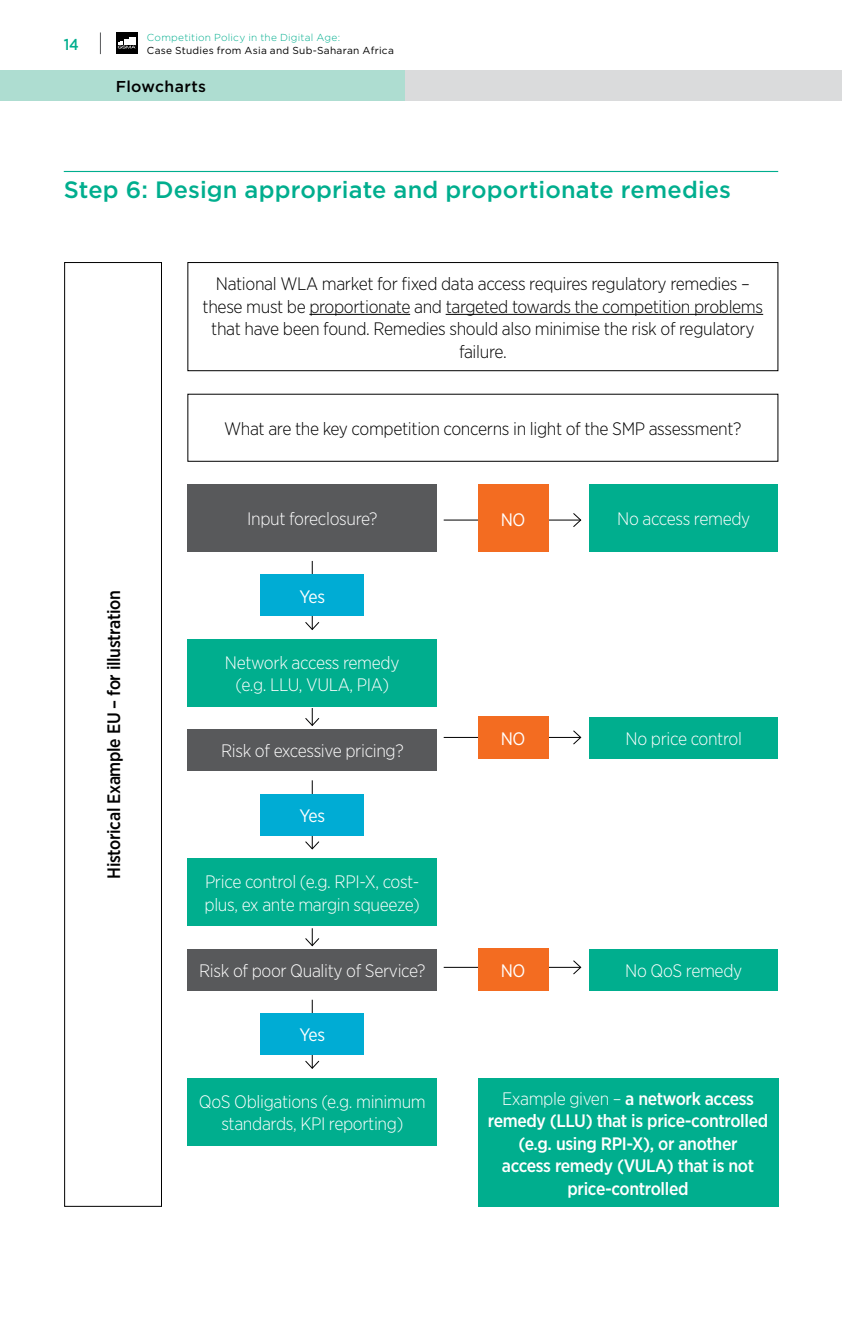
<style>
.page{position:relative;width:842px;height:1340px;background:#fff}
.page>*{position:absolute;margin:0;border:0;box-sizing:border-box;transform-origin:0 0}
.t1{font:500 23.62px "Gotham";letter-spacing:.005em;color:#00ae8e}
.t2{font:300 18px/22.5px "Gotham Narrow";letter-spacing:-.02em;color:#000;text-align:center}
.t3{font:300 18px/22.5px "Gotham Narrow";letter-spacing:-.02em;color:#fff;text-align:center}
.t4{font:500 18px/22.5px "Gotham Narrow";letter-spacing:-.02em;color:#fff;text-align:center}
.t5{font:500 18px "Gotham Narrow";letter-spacing:-.02em;color:#000}
.t6{font:18px "Gotham Narrow";letter-spacing:-.02em;color:#fff}
.t7{font:500 15.75px "Gotham";letter-spacing:.02em;color:#000}
.t8{font:500 15.75px "Gotham";color:#00ae8e;scale:.9 1}
.t9{font:10.12px "Gotham";letter-spacing:.025em;color:#000}
.t10{font:300 10.12px "Gotham";letter-spacing:.02em;color:#00ae8e}
.s1{font-weight:300}
</style>
<div class="page">
<div style="left:405px;top:71px;width:437px;height:30px;background:#dadbdc"></div>
<div style="left:0;top:71px;width:405px;height:30px;background:#aeddd1"></div>
<svg style="left:116px;top:32px;width:22px;height:22px"></svg>
<svg style="left:118px;top:39px;width:18px;height:9px"></svg>
<div style="left:129px;top:37px;width:6px;height:7px;background:#fff"></div>
<svg style="left:100px;top:32px;width:1px;height:22px"></svg>
<hr style="left:444px;top:519px;width:137px;height:1px;background:#000">
<svg style="left:573px;top:513px;width:8px;height:14px"></svg>
<hr style="left:312px;top:561px;width:1px;height:68px;background:#000">
<svg style="left:305px;top:621px;width:15px;height:9px"></svg>
<svg style="left:305px;top:708px;width:15px;height:18px"></svg>
<svg style="left:305px;top:928px;width:15px;height:18px"></svg>
<hr style="left:312px;top:780px;width:1px;height:68px;background:#000">
<svg style="left:305px;top:840px;width:15px;height:9px"></svg>
<hr style="left:312px;top:999px;width:1px;height:69px;background:#000">
<svg style="left:305px;top:1060px;width:15px;height:9px"></svg>
<hr style="left:444px;top:737px;width:137px;height:1px;background:#000">
<svg style="left:573px;top:730px;width:8px;height:15px"></svg>
<hr style="left:444px;top:967px;width:137px;height:1px;background:#000">
<svg style="left:573px;top:960px;width:8px;height:14px"></svg>
<hr style="left:64px;top:171px;width:714px;height:1px;background:#00ae8e">
<div style="left:64px;top:262px;width:98px;height:944px;border:1px solid #000"></div>
<hr style="left:309px;top:314px;width:101px;height:1px;background:#000">
<hr style="left:446px;top:314px;width:317px;height:1px;background:#000">
<div style="left:188px;top:262px;width:590px;height:109px;border:1px solid #000"></div>
<div style="left:188px;top:484px;width:249px;height:67px;background:#58595b"></div>
<div style="left:589px;top:484px;width:189px;height:67px;background:#00ae8e"></div>
<div style="left:589px;top:716px;width:189px;height:42px;background:#00ae8e"></div>
<div style="left:589px;top:948px;width:189px;height:42px;background:#00ae8e"></div>
<div style="left:188px;top:639px;width:249px;height:67px;background:#00ae8e"></div>
<div style="left:188px;top:858px;width:249px;height:67px;background:#00ae8e"></div>
<div style="left:188px;top:729px;width:249px;height:42px;background:#58595b"></div>
<div style="left:188px;top:948px;width:249px;height:42px;background:#58595b"></div>
<div style="left:188px;top:1078px;width:249px;height:67px;background:#00ae8e"></div>
<div style="left:478px;top:1078px;width:300px;height:128px;background:#00ae8e"></div>
<div style="left:478px;top:484px;width:70px;height:68px;background:#f36c21"></div>
<div style="left:478px;top:716px;width:70px;height:42px;background:#f36c21"></div>
<div style="left:478px;top:948px;width:70px;height:42px;background:#f36c21"></div>
<div style="left:261px;top:574px;width:103px;height:42px;background:#00acd4"></div>
<div style="left:261px;top:794px;width:103px;height:41px;background:#00acd4"></div>
<div style="left:261px;top:1013px;width:103px;height:42px;background:#00acd4"></div>
<p class="t8" style="left:64px;top:34px;width:18px">14</p>
<p class="t10" style="left:147px;top:31px;width:195px">Competition Policy in the Digital Age:</p>
<p class="t9" style="left:147px;top:44px;width:249px">Case Studies from Asia and Sub-Saharan Africa</p>
<p class="t7" style="left:116px;top:76px;width:92px">Flowcharts</p>
<h1 class="t1" style="left:64px;top:174px;width:669px">Step 6: Design appropriate and proportionate remedies</h1>
<p class="t2" style="left:203px;top:272px;width:562px">National WLA market for fixed data access requires regulatory remedies – these must be proportionate and targeted towards the competition problems that have been found. Remedies should also minimise the risk of regulatory failure.</p>
<p class="t2" style="left:224px;top:417px;width:519px">What are the key competition concerns in light of the SMP assessment?</p>
<p class="t5" style="left:103px;top:878px;width:290px;rotate:-90deg">Historical Example EU – for illustration</p>
<p class="t3" style="left:247px;top:507px;width:132px">Input foreclosure?</p>
<p class="t3" style="left:617px;top:507px;width:135px">No access remedy</p>
<p class="t6" style="left:501px;top:508px;width:26px">NO</p>
<p class="t6" style="left:300px;top:585px;width:27px">Yes</p>
<p class="t3" style="left:225px;top:650px;width:176px">Network access remedy (e.g. LLU, VULA, PIA)</p>
<p class="t3" style="left:221px;top:739px;width:184px">Risk of excessive pricing?</p>
<p class="t6" style="left:300px;top:804px;width:27px">Yes</p>
<p class="t3" style="left:205px;top:870px;width:217px;text-align:left">Price control (e.g. RPI-X, cost&shy;plus, ex ante margin squeeze)</p>
<p class="t3" style="left:199px;top:958px;width:228px">Risk of poor Quality of Service?</p>
<p class="t6" style="left:300px;top:1023px;width:27px">Yes</p>
<p class="t6" style="left:501px;top:727px;width:26px">NO</p>
<p class="t6" style="left:501px;top:959px;width:26px">NO</p>
<p class="t3" style="left:626px;top:726px;width:118px">No price control</p>
<p class="t3" style="left:625px;top:958px;width:119px">No QoS remedy</p>
<p class="t3" style="left:199px;top:1089px;width:228px">QoS Obligations (e.g. minimum standards, KPI reporting)</p>
<p class="t4" style="left:488px;top:1086px;width:282px"><span class="s1">Example given –</span> a network access remedy (LLU) that is price-controlled (e.g. using RPI-X), or another<br>access remedy (VULA) that is not price-controlled</p>
</div>
